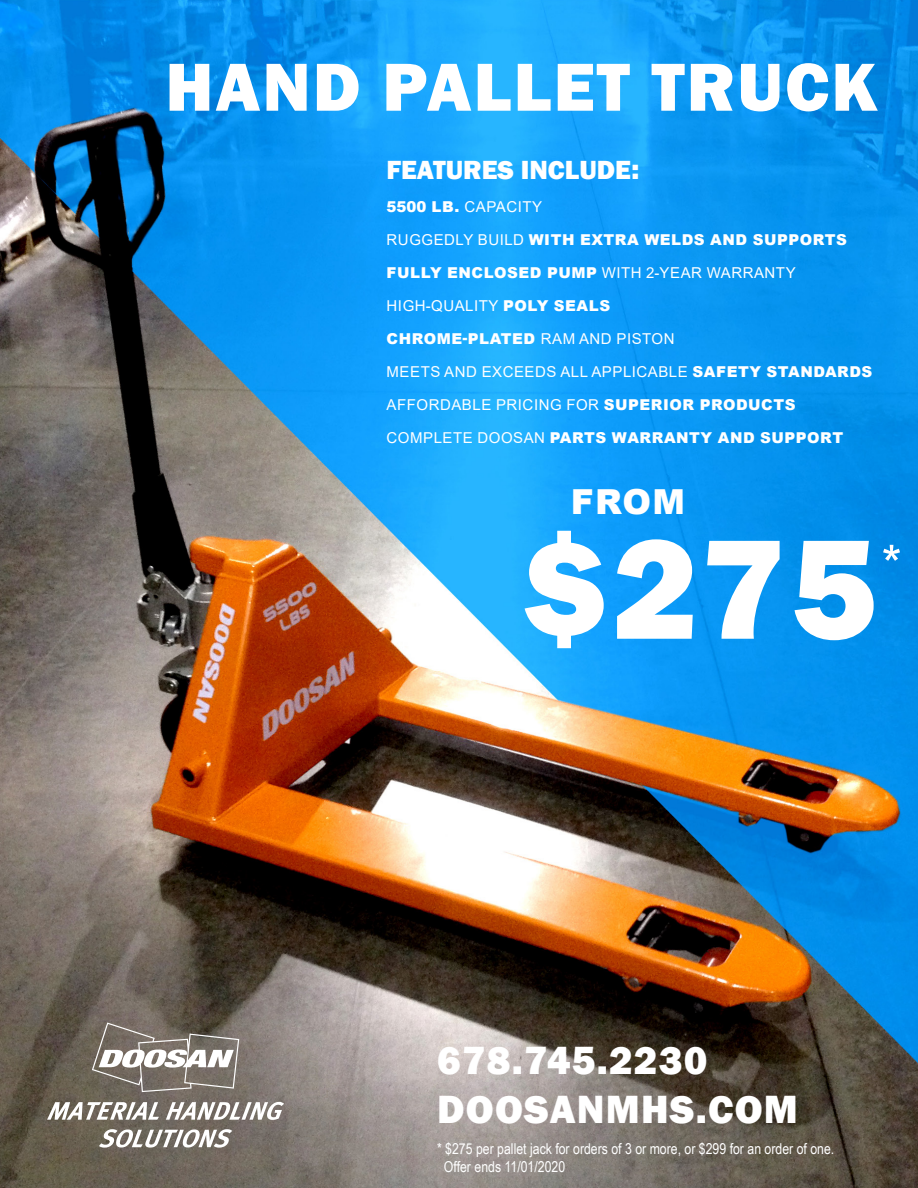
<style>
.page{position:relative;width:918px;height:1188px;background:#fff}
.page>*{position:absolute;margin:0;border:0;box-sizing:border-box;transform-origin:0 0}
.t1{font:800 146.85px "Franklin Gothic";color:#fff}
.t2{font:800 70.35px "Franklin Gothic";letter-spacing:.03em;color:#fff}
.t3{font:52.5px "Arial";color:#fff}
.t4{font:800 40.5px "Franklin Gothic";letter-spacing:.03em;color:#fff}
.t5{font:900 34.5px "Arial";color:#fff}
.t6{font:800 27px "Franklin Gothic";color:#fff}
.t7{font:15px "Arial";letter-spacing:.035em;color:#fff}
.t8{font:900 15px "Arial";letter-spacing:.035em;color:#fff}
.t9{font:15px "Arial Narrow";color:#fff}
.s1{font-size:28.5px}
.s2{font-weight:900}
.s3{font-weight:400}
</style>
<div class="page">
<img style="left:0;top:0;width:918px;height:1188px">
<svg style="left:92px;top:1023px;width:147px;height:69px"></svg>
<svg style="left:99px;top:1129px;width:133px;height:19px"></svg>
<svg style="left:47px;top:1102px;width:112px;height:18px"></svg>
<svg style="left:166px;top:1102px;width:118px;height:18px"></svg>
<p class="t2" style="left:165px;top:42px;width:714px">HAND PALLET TRUCK</p>
<p class="t6" style="left:386px;top:153px;width:255px">FEATURES INCLUDE<span class="s1">:</span></p>
<p class="t7" style="left:386px;top:197px;width:157px"><span class="s2">5500 LB.</span> CAPACITY</p>
<p class="t8" style="left:387px;top:229px;width:462px"><span class="s3">RUGGEDLY BUILD</span> WITH EXTRA WELDS AND SUPPORTS</p>
<p class="t7" style="left:387px;top:263px;width:411px"><span class="s2">FULLY ENCLOSED PUMP</span> WITH 2-YEAR WARRANTY</p>
<p class="t7" style="left:387px;top:296px;width:225px">HIGH-QUALITY <span class="s2">POLY SEALS</span></p>
<p class="t8" style="left:387px;top:328px;width:290px">CHROME-PLATED <span class="s3">RAM AND PISTON</span></p>
<p class="t7" style="left:387px;top:362px;width:487px">MEETS AND EXCEEDS ALL APPLICABLE <span class="s2">SAFETY STANDARDS</span></p>
<p class="t7" style="left:387px;top:395px;width:411px">AFFORDABLE PRICING FOR <span class="s2">SUPERIOR PRODUCTS</span></p>
<p class="t8" style="left:387px;top:427px;width:458px"><span class="s3">COMPLETE DOOSAN</span> PARTS WARRANTY AND SUPPORT</p>
<p class="t5" style="left:571px;top:477px;width:116px">FROM</p>
<p class="t1" style="left:522px;top:494px;width:356px">$275</p>
<p class="t3" style="left:881px;top:528px;width:22px">*</p>
<p class="t4" style="left:437px;top:1035px;width:272px">678.745.2230</p>
<p class="t4" style="left:437px;top:1083px;width:362px">DOOSANMHS.COM</p>
<p class="t9" style="left:437px;top:1138px;width:399px">* $275 per pallet jack for orders of 3 or more, or $299 for an order of one.</p>
<p class="t9" style="left:444px;top:1156px;width:123px">Offer ends 11/01/2020</p>
</div>
